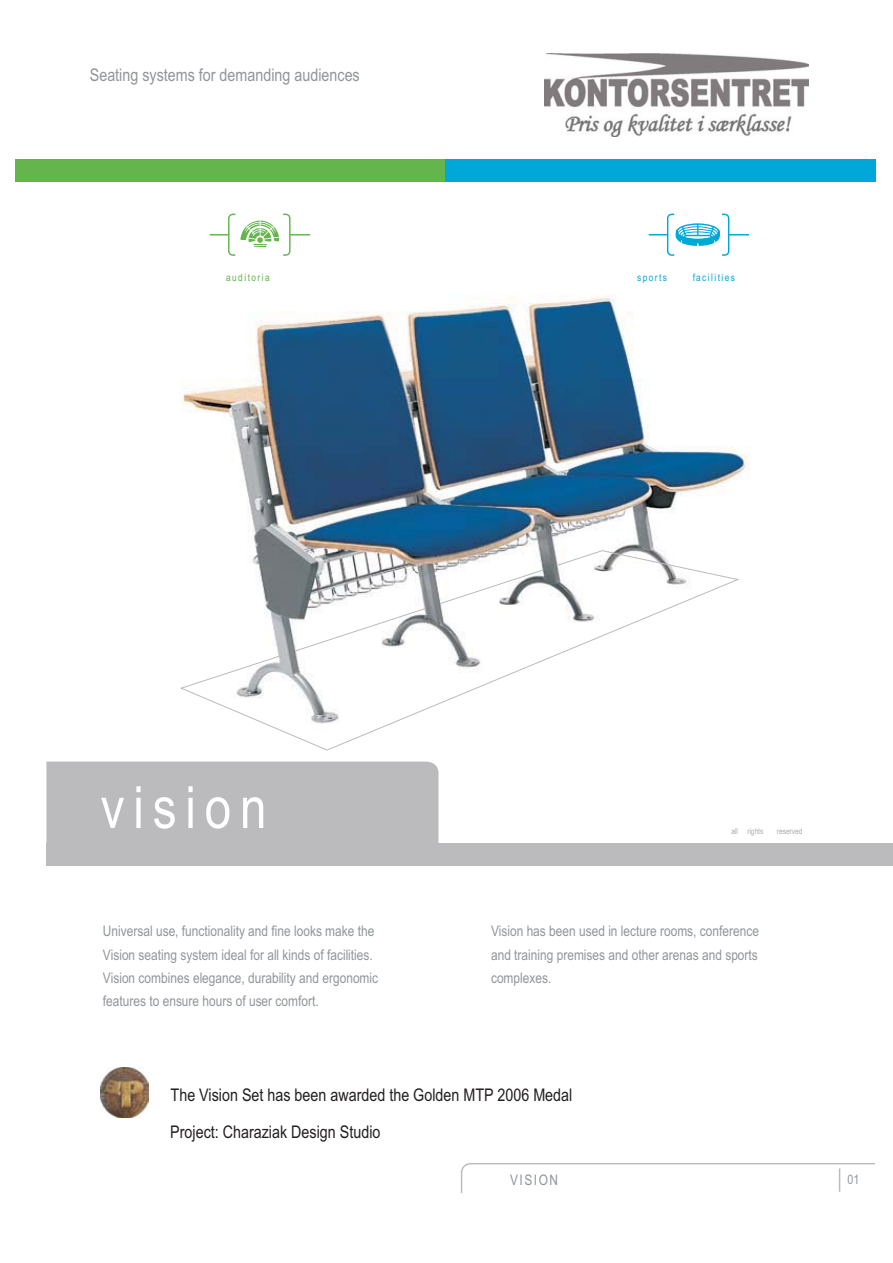
<style>
.page{position:relative;width:893px;height:1263px;background:#fff}
.page>*{position:absolute;margin:0;border:0;box-sizing:border-box;transform-origin:0 0}
.t1{font:58.2px "Arial Narrow";letter-spacing:.15em;color:#fff}
.t2{font:17.4px/37.3px "Arial Narrow";color:#231f20}
.t3{font:17.4px "Arial Narrow";color:#919598}
.t4{font:14.55px/23.2px "Arial Narrow";color:#919598}
.t5{font:13.05px "Arial Narrow";color:#919598}
.t6{font:10.2px "Arial Narrow";letter-spacing:.145em;color:#00a8d9}
.t7{font:10.2px "Arial Narrow";letter-spacing:.14em;color:#64b54c}
.t8{font:8.1px "Arial Narrow";color:#a8aaad}
</style>
<div class="page">
<img style="left:180px;top:295px;width:570px;height:456px">
<svg style="left:210px;top:214px;width:100px;height:42px"></svg>
<div style="left:46px;top:762px;width:393px;height:81px;background:#bbbbbe"></div>
<div style="left:15px;top:160px;width:431px;height:22px;background:#64b54c"></div>
<div style="left:445px;top:160px;width:431px;height:22px;background:#00a8d9"></div>
<svg style="left:460px;top:1163px;width:415px;height:31px"></svg>
<hr style="left:838px;top:1168px;width:2px;height:24px;background:#bbbbbe">
<div style="left:46px;top:843px;width:846px;height:22px;background:#bbbbbe"></div>
<img style="left:100px;top:1067px;width:49px;height:50px">
<svg style="left:180px;top:550px;width:559px;height:200px"></svg>
<svg style="left:295px;top:608px;width:130px;height:43px"></svg>
<svg style="left:439px;top:570px;width:104px;height:34px"></svg>
<svg style="left:648px;top:214px;width:101px;height:42px"></svg>
<img style="left:544px;top:54px;width:264px;height:82px">
<p class="t3" style="left:90px;top:68px;width:271px">Seating systems for demanding audiences</p>
<p class="t7" style="left:226px;top:274px;width:45px">auditoria</p>
<h1 class="t1" style="left:101px;top:786px;width:167px">vision</h1>
<p class="t6" style="left:637px;top:274px;width:32px">sports</p>
<p class="t6" style="left:692px;top:274px;width:44px">facilities</p>
<p class="t8" style="left:731px;top:828px;width:33px">all rights</p>
<p class="t8" style="left:777px;top:828px;width:27px">reserved</p>
<p class="t4" style="left:103px;top:921px;width:277px">Universal use, functionality and fine looks make the Vision seating system ideal for all kinds of facilities.<br>Vision combines elegance, durability and ergonomic features to ensure hours of user comfort.</p>
<p class="t4" style="left:491px;top:921px;width:269px;text-align:justify">Vision has been used in lecture rooms, conference and training premises and other arenas and sports complexes.</p>
<p class="t2" style="left:170px;top:1077px;width:403px">The Vision Set has been awarded the Golden MTP 2006 Medal<br>Project: Charaziak Design Studio</p>
<p class="t4" style="left:510px;top:1170px;width:50px">VISION</p>
<p class="t5" style="left:847px;top:1175px;width:13px">01</p>
</div>
